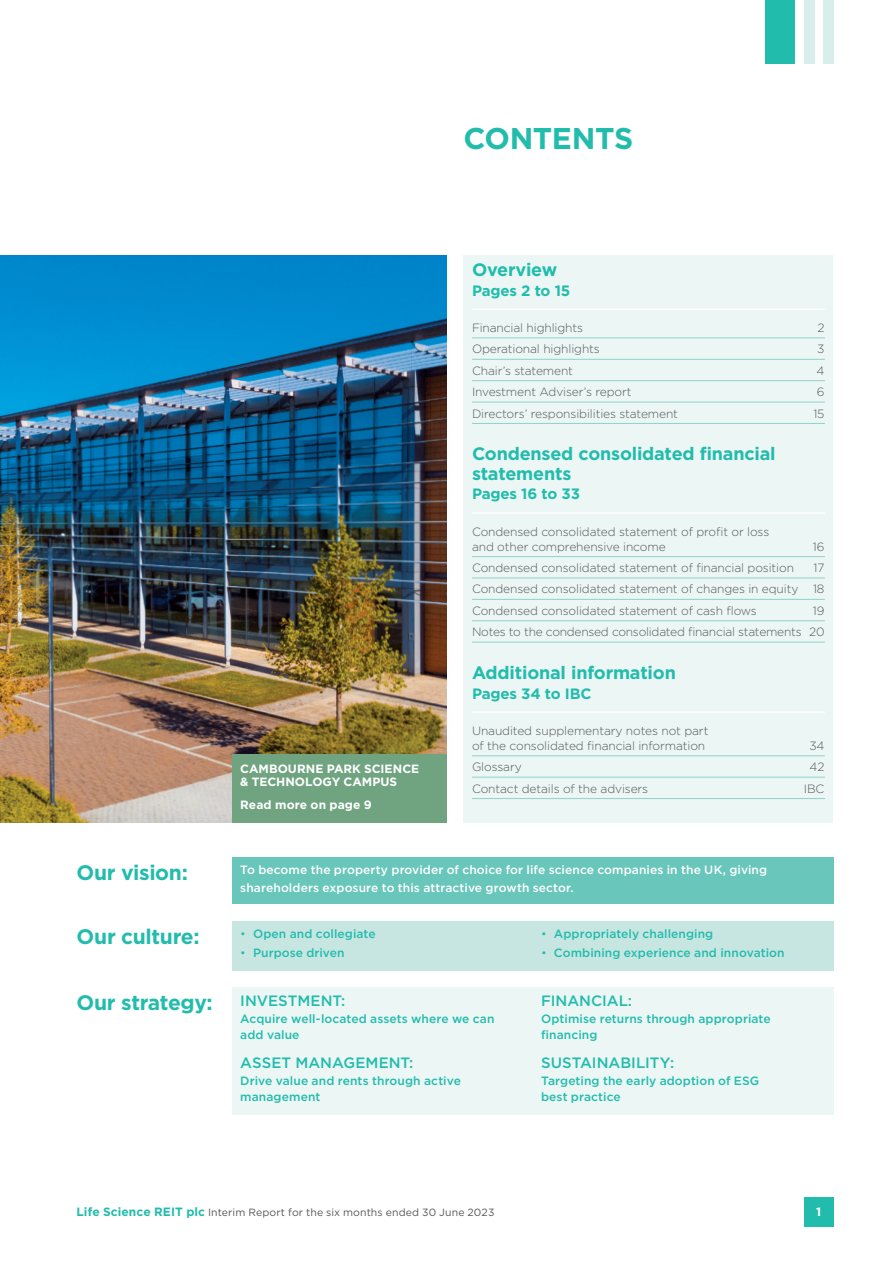
<style>
.page{position:relative;width:893px;height:1263px;background:#fff}
.page>*{position:absolute;margin:0;border:0;box-sizing:border-box;transform-origin:0 0}
.t1{font:700 30px "Gotham";letter-spacing:-.02em;color:#22bcac}
.t2{font:700 21px "Gotham";letter-spacing:-.015em;color:#22bcac}
.t3{font:700 18px/19.5px "Gotham";letter-spacing:-.01em;color:#22bcac}
.t4{font:500 15px "Gotham";color:#22bcac}
.t5{font:700 15px "Gotham";letter-spacing:-.01em;color:#22bcac}
.t6{font:300 12px/15px "Gotham";letter-spacing:-.01em;color:#57585a}
.t7{font:500 12px/16.5px "Gotham";letter-spacing:.005em;color:#22bcac}
.t8{font:500 12px/18px "Gotham";letter-spacing:.01em;color:#fff}
.t9{font:700 12px/13.5px "Gotham";letter-spacing:.005em;color:#fff}
.t10{font:10.5px "Gotham";letter-spacing:.015em;color:#57585a}
.s1{font-weight:300}
.s2{font-weight:700;font-size:12px;color:#22bcac}
</style>
<div class="page">
<img style="left:0;top:255px;width:446px;height:568px">
<div style="left:804px;top:1197px;width:29px;height:30px;background:#22bcac"></div>
<div style="left:765px;top:0;width:30px;height:64px;background:#22bcac"></div>
<div style="left:804px;top:0;width:10px;height:64px;background:#d8eeeb"></div>
<div style="left:823px;top:0;width:10px;height:64px;background:#d8eeeb"></div>
<div style="left:463px;top:255px;width:370px;height:568px;background:#ebf6f5"></div>
<hr style="left:472px;top:308px;width:353px;height:2px;background:#fff">
<hr style="left:472px;top:338px;width:353px;height:1px;background:#91d3cb">
<hr style="left:472px;top:359px;width:353px;height:1px;background:#91d3cb">
<hr style="left:472px;top:380px;width:353px;height:1px;background:#91d3cb">
<hr style="left:472px;top:402px;width:353px;height:1px;background:#91d3cb">
<hr style="left:472px;top:423px;width:353px;height:1px;background:#91d3cb">
<hr style="left:472px;top:512px;width:353px;height:2px;background:#fff">
<hr style="left:472px;top:556px;width:353px;height:1px;background:#91d3cb">
<hr style="left:472px;top:578px;width:353px;height:1px;background:#91d3cb">
<hr style="left:472px;top:599px;width:353px;height:1px;background:#91d3cb">
<hr style="left:472px;top:620px;width:353px;height:1px;background:#91d3cb">
<hr style="left:472px;top:642px;width:353px;height:1px;background:#91d3cb">
<hr style="left:472px;top:711px;width:353px;height:2px;background:#fff">
<hr style="left:472px;top:755px;width:353px;height:1px;background:#91d3cb">
<hr style="left:472px;top:777px;width:353px;height:1px;background:#91d3cb">
<hr style="left:472px;top:798px;width:353px;height:1px;background:#91d3cb">
<div style="left:232px;top:755px;width:214px;height:68px;background:#70a481"></div>
<div style="left:232px;top:857px;width:601px;height:47px;background:#68c6bb"></div>
<div style="left:232px;top:921px;width:601px;height:49px;background:#c7e6e2"></div>
<div style="left:232px;top:987px;width:601px;height:127px;background:#ebf6f5"></div>
<h1 class="t1" style="left:463px;top:118px;width:171px">CONTENTS</h1>
<h3 class="t3" style="left:472px;top:260px;width:87px">Overview</h3>
<p class="t5" style="left:472px;top:280px;width:100px">Pages 2 to 15</p>
<p class="t6" style="left:472px;top:320px;width:113px">Financial highlights</p>
<p class="t6" style="left:817px;top:320px;width:9px">2</p>
<p class="t6" style="left:472px;top:341px;width:129px">Operational highlights</p>
<p class="t6" style="left:817px;top:341px;width:9px">3</p>
<p class="t6" style="left:472px;top:363px;width:103px">Chair’s statement</p>
<p class="t6" style="left:817px;top:363px;width:9px">4</p>
<p class="t6" style="left:472px;top:384px;width:161px">Investment Adviser’s report</p>
<p class="t6" style="left:817px;top:384px;width:9px">6</p>
<p class="t6" style="left:472px;top:405px;width:208px">Directors’ responsibilities statement</p>
<p class="t6" style="left:813px;top:405px;width:13px">15</p>
<h3 class="t3" style="left:472px;top:444px;width:305px">Condensed consolidated financial statements</h3>
<p class="t5" style="left:472px;top:484px;width:109px">Pages 16 to 33</p>
<p class="t6" style="left:472px;top:524px;width:299px">Condensed consolidated statement of profit or loss and other comprehensive income</p>
<p class="t6" style="left:813px;top:539px;width:13px">16</p>
<p class="t6" style="left:472px;top:560px;width:324px">Condensed consolidated statement of financial position</p>
<p class="t6" style="left:472px;top:557px;width:354px;line-height:21.5px;text-align:justify;text-indent:342px">17<br>Condensed consolidated statement of changes in equity 18<br>Condensed consolidated statement of cash flows</p>
<p class="t6" style="left:472px;top:600px;width:354px;line-height:21.3px;text-align:right">19<br>Notes to the condensed consolidated financial statements 20</p>
<h3 class="t3" style="left:472px;top:663px;width:205px">Additional information</h3>
<p class="t5" style="left:472px;top:683px;width:121px">Pages 34 to IBC</p>
<p class="t6" style="left:472px;top:723px;width:238px">Unaudited supplementary notes not part of the consolidated financial information</p>
<p class="t6" style="left:809px;top:738px;width:17px">34</p>
<p class="t9" style="left:240px;top:762px;width:180px">CAMBOURNE PARK SCIENCE &amp; TECHNOLOGY CAMPUS</p>
<p class="t9" style="left:240px;top:797px;width:133px">Read more on page 9</p>
<p class="t6" style="left:472px;top:759px;width:51px">Glossary</p>
<p class="t6" style="left:810px;top:759px;width:16px">42</p>
<p class="t6" style="left:472px;top:780px;width:178px">Contact details of the advisers</p>
<p class="t6" style="left:804px;top:780px;width:22px">IBC</p>
<h2 class="t2" style="left:77px;top:859px;width:113px">Our vision:</h2>
<h2 class="t2" style="left:77px;top:922px;width:125px">Our culture:</h2>
<p class="t8" style="left:240px;top:860px;width:528px">To become the property provider of choice for life science companies in the UK, giving shareholders exposure to this attractive growth sector.</p>
<p class="t7" style="left:240px;top:925px;width:137px"><span class="s1">•</span> Open and collegiate</p>
<p class="t7" style="left:240px;top:944px;width:106px"><span class="s1">•</span> Purpose driven</p>
<p class="t7" style="left:541px;top:925px;width:174px"><span class="s1">•</span> Appropriately challenging</p>
<p class="t7" style="left:541px;top:944px;width:245px"><span class="s1">•</span> Combining experience and innovation</p>
<h2 class="t2" style="left:77px;top:989px;width:138px">Our strategy:</h2>
<p class="t4" style="left:240px;top:991px;width:107px">INVESTMENT:</p>
<p class="t7" style="left:240px;top:1010px;width:256px">Acquire well-located assets where we can add value</p>
<p class="t4" style="left:240px;top:1053px;width:175px">ASSET MANAGEMENT:</p>
<p class="t7" style="left:240px;top:1072px;width:222px">Drive value and rents through active management</p>
<p class="t4" style="left:541px;top:991px;width:93px">FINANCIAL:</p>
<p class="t7" style="left:541px;top:1010px;width:231px">Optimise returns through appropriate financing</p>
<p class="t4" style="left:541px;top:1053px;width:135px">SUSTAINABILITY:</p>
<p class="t7" style="left:541px;top:1072px;width:220px">Targeting the early adoption of ESG best practice</p>
<p class="t10" style="left:77px;top:1206px;width:419px"><span class="s2">Life Science REIT plc</span> Interim Report for the six months ended 30 June 2023</p>
<p class="t9" style="left:816px;top:1205px;width:7px">1</p>
</div>
